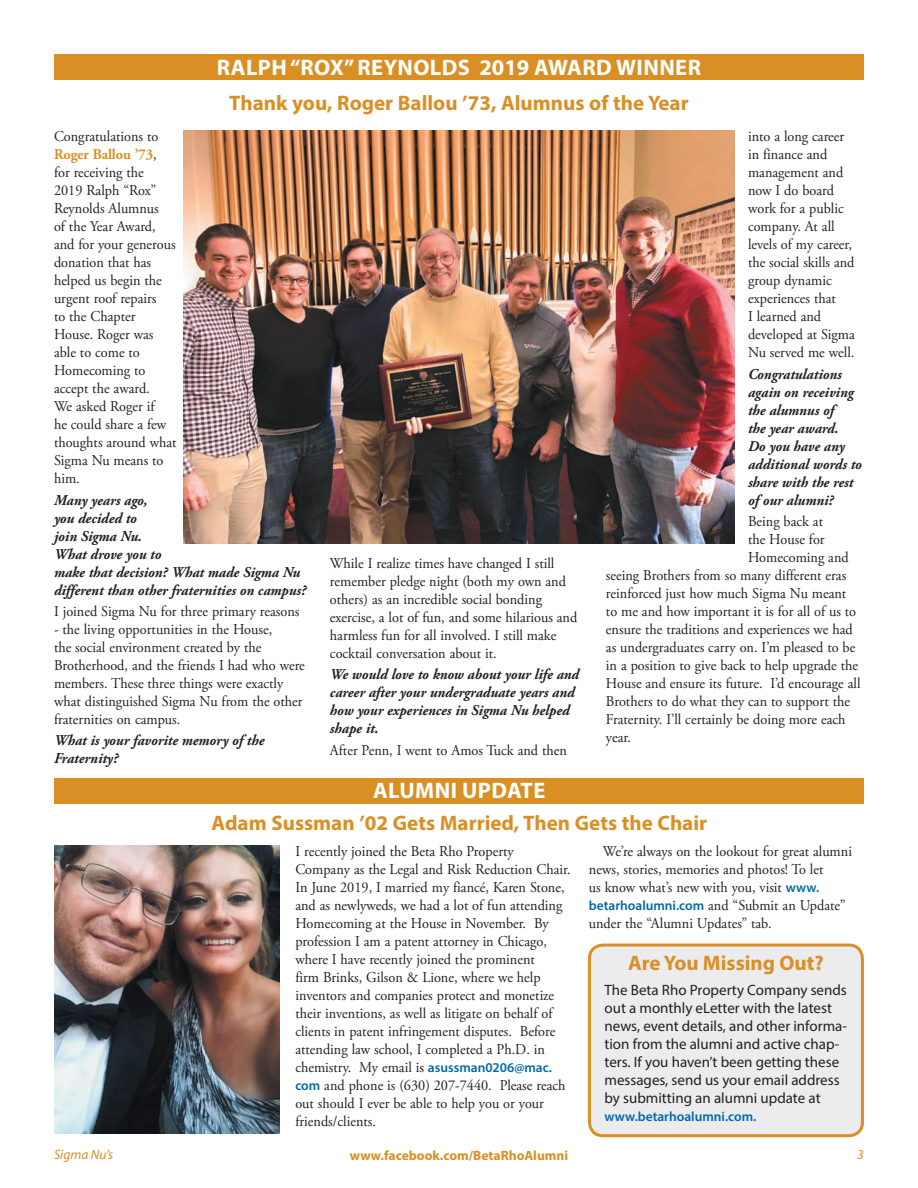
<style>
.page{position:relative;width:918px;height:1188px;background:#fff}
.page>*{position:absolute;margin:0;border:0;box-sizing:border-box;transform-origin:0 0}
.t1{font:700 22.5px "Myriad Pro";letter-spacing:.02em;color:#fff}
.t2{font:700 21px "Myriad Pro";color:#da8f24}
.t3{font:15px/18px "Adobe Garamond Pro";color:#231f20;scale:.95 1}
.t4{font:italic 700 15px/18px "Adobe Garamond Pro";color:#231f20;scale:.95 1}
.t5{font:15px/18px "Myriad Pro";color:#231f20}
.t6{font:700 13.5px "Myriad Pro";color:#da8f24}
.t7{font:600 13.5px "Myriad Pro";color:#0068a5}
.t8{font:italic 13.5px "Myriad Pro";color:#da8f24}
.s1{font-weight:700;color:#da8f24}
.s2{font-family:"Myriad Pro";font-weight:600;font-size:13.5px;color:#0068a5}
</style>
<div class="page">
<div style="left:54px;top:54px;width:810px;height:26px;background:#da8f24"></div>
<div style="left:54px;top:778px;width:810px;height:26px;background:#da8f24"></div>
<img style="left:183px;top:130px;width:552px;height:414px">
<img style="left:54px;top:845px;width:225px;height:289px">
<div style="left:589px;top:945px;width:273px;height:191px;background:#ececee;border-radius:14px"></div>
<div style="left:588px;top:944px;width:276px;height:193px;border:3px solid #da8f24;border-radius:14px"></div>
<h1 class="t1" style="left:217px;top:53px;width:486px">RALPH “ROX” REYNOLDS 2019 AWARD WINNER</h1>
<h2 class="t2" style="left:229px;top:89px;width:461px">Thank you, Roger Ballou ’73, Alumnus of the Year</h2>
<p class="t3" style="left:54px;top:128px;width:131px">Congratulations to<br><span class="s1">Roger Ballou ’73</span>,<br>for receiving the<br>2019 Ralph “Rox”<br>Reynolds Alumnus<br>of the Year Award, and for your generous donation that has helped us begin the urgent roof repairs<br>to the Chapter<br>House. Roger was able to come to<br>Homecoming to accept the award.<br>We asked Roger if<br>he could share a few thoughts around what<br>Sigma Nu means to him.</p>
<p class="t4" style="left:54px;top:491px;width:267px">Many years ago,<br>you decided to<br>join Sigma Nu.<br>What drove you to<br>make that decision? What made Sigma Nu different than other fraternities on campus?</p>
<p class="t3" style="left:54px;top:603px;width:260px">I joined Sigma Nu for three primary reasons</p>
<p class="t3" style="left:54px;top:621px;width:266px">- the living opportunities in the House,<br>the social environment created by the Brotherhood, and the friends I had who were members. These three things were exactly what distinguished Sigma Nu from the other fraternities on campus.</p>
<p class="t4" style="left:54px;top:732px;width:223px">What is your favorite memory of the<br>Fraternity?</p>
<p class="t3" style="left:330px;top:555px;width:262px">While I realize times have changed I still remember pledge night (both my own and others) as an incredible social bonding exercise, a lot of fun, and some hilarious and harmless fun for all involved. I still make cocktail conversation about it.</p>
<p class="t4" style="left:330px;top:666px;width:264px">We would love to know about your life and career after your undergraduate years and how your experiences in Sigma Nu helped shape it.</p>
<p class="t3" style="left:330px;top:741px;width:251px">After Penn, I went to Amos Tuck and then</p>
<p class="t3" style="left:748px;top:128px;width:114px">into a long career in finance and management and now I do board work for a public company. At all levels of my career, the social skills and group dynamic experiences that<br>I learned and developed at Sigma<br>Nu served me well.</p>
<p class="t4" style="left:748px;top:365px;width:121px">Congratulations again on receiving the alumnus of<br>the year award.<br>Do you have any additional words to share with the rest of our alumni?</p>
<p class="t3" style="left:748px;top:513px;width:81px">Being back at</p>
<p class="t3" style="left:748px;top:531px;width:82px">the House for</p>
<p class="t3" style="left:748px;top:549px;width:108px">Homecoming and</p>
<p class="t3" style="left:606px;top:567px;width:255px">seeing Brothers from so many different eras</p>
<p class="t3" style="left:606px;top:585px;width:255px">reinforced just how much Sigma Nu meant</p>
<p class="t3" style="left:606px;top:603px;width:265px">to me and how important it is for all of us to</p>
<p class="t3" style="left:606px;top:621px;width:261px">ensure the traditions and experiences we had</p>
<p class="t3" style="left:606px;top:639px;width:264px">as undergraduates carry on. I’m pleased to be</p>
<p class="t3" style="left:606px;top:657px;width:267px">in a position to give back to help upgrade the</p>
<p class="t3" style="left:606px;top:675px;width:270px">House and ensure its future. I’d encourage all</p>
<p class="t3" style="left:606px;top:693px;width:258px">Brothers to do what they can to support the</p>
<p class="t3" style="left:606px;top:711px;width:254px">Fraternity. I’ll certainly be doing more each</p>
<p class="t3" style="left:606px;top:729px;width:28px">year.</p>
<h1 class="t1" style="left:373px;top:776px;width:174px">ALUMNI UPDATE</h1>
<h2 class="t2" style="left:212px;top:809px;width:497px">Adam Sussman ’02 Gets Married, Then Gets the Chair</h2>
<p class="t3" style="left:295px;top:843px;width:291px">I recently joined the Beta Rho Property Company as the Legal and Risk Reduction Chair.<br>In June 2019, I married my fiancé, Karen Stone, and as newlyweds, we had a lot of fun attending Homecoming at the House in November. By profession I am a patent attorney in Chicago, where I have recently joined the prominent<br>firm Brinks, Gilson &amp; Lione, where we help inventors and companies protect and monetize their inventions, as well as litigate on behalf of clients in patent infringement disputes. Before attending law school, I completed a Ph.D. in chemistry. My email is <span class="s2">asussman0206@mac. com</span> and phone is (630) 207-7440. Please reach out should I ever be able to help you or your friends/clients.</p>
<p class="t3" style="left:589px;top:843px;width:279px;text-indent:14px">We’re always on the lookout for great alumni news, stories, memories and photos! To let<br>us know what’s new with you, visit <span class="s2">www. betarhoalumni.com</span> and “Submit an Update” under the “Alumni Updates” tab.</p>
<h2 class="t2" style="left:628px;top:950px;width:197px">Are You Missing Out?</h2>
<p class="t5" style="left:605px;top:981px;width:244px">The Beta Rho Property Company sends out a monthly eLetter with the latest news, event details, and other informa&shy;tion from the alumni and active chap&shy;ters. If you haven’t been getting these messages, send us your email address by submitting an alumni update at</p>
<p class="t7" style="left:605px;top:1108px;width:153px">www.betarhoalumni.com.</p>
<p class="t8" style="left:54px;top:1146px;width:61px">Sigma Nu’s</p>
<p class="t6" style="left:350px;top:1147px;width:220px">www.facebook.com/BetaRhoAlumni</p>
<p class="t8" style="left:857px;top:1146px;width:8px">3</p>
</div>
